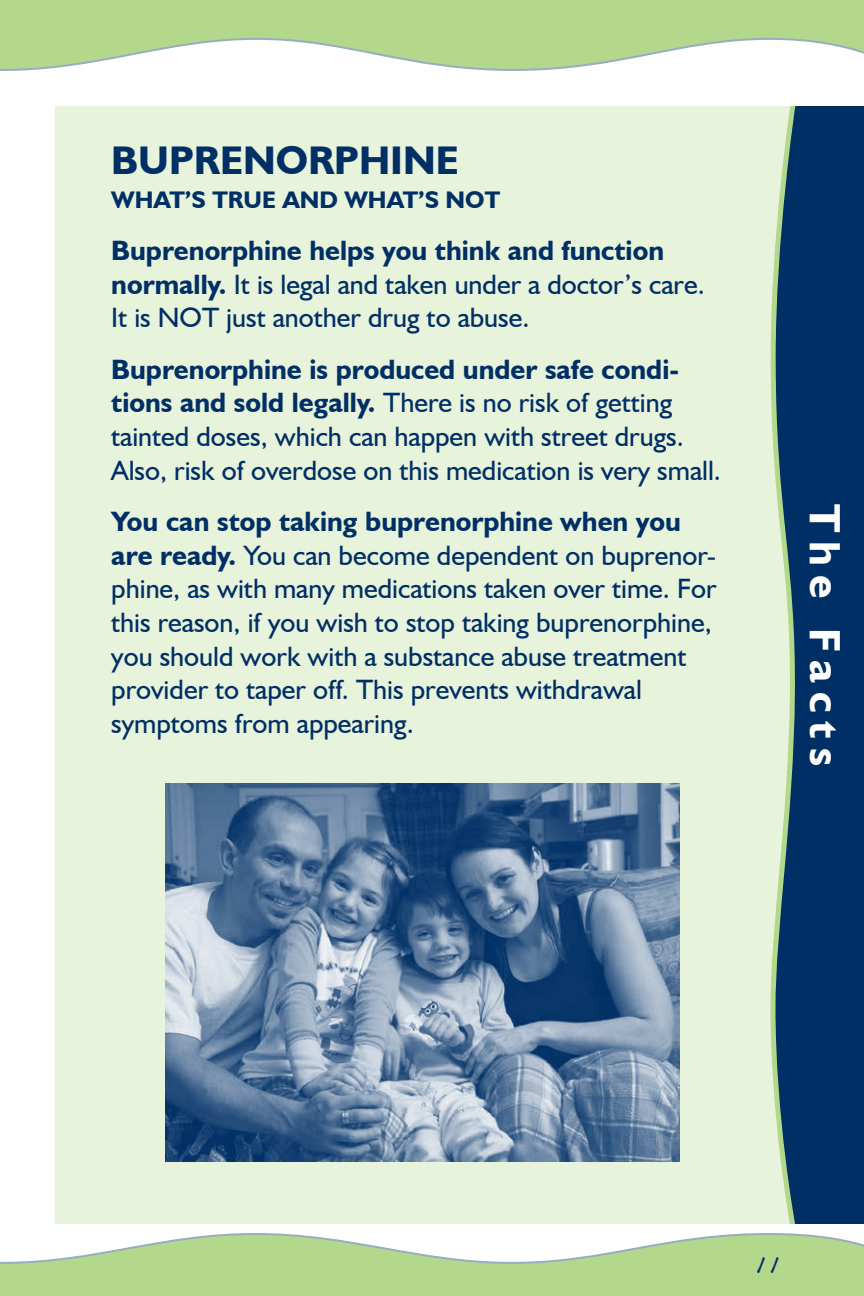
<style>
.page{position:relative;width:864px;height:1296px;background:#fff}
.page>*{position:absolute;margin:0;border:0;box-sizing:border-box;transform-origin:0 0}
.t1{font:700 44px "Humanist 521 BT";letter-spacing:.2em;color:#fff}
.box_title-blue{font:700 40px "Humanist 521 BT";color:#002f65}
.text{font:28px/33.6px "Humanist 521 BT";color:#002f65}
.box_title-blue-2{font:700 24px "Humanist 521 BT";color:#002f65}
.t2{font:20px "Annifont";color:#002f65}
.s1{font-weight:700}
</style>
<div class="page">
<svg style="left:0;top:0;width:864px;height:71px"></svg>
<svg style="left:0;top:1233px;width:864px;height:63px"></svg>
<div style="left:56px;top:106px;width:764px;height:1118px;background:#e8f3dc"></div>
<svg style="left:771px;top:250px;width:4px;height:854px"></svg>
<svg style="left:775px;top:106px;width:89px;height:1118px;background:#15426d"></svg>
<img style="left:166px;top:784px;width:513px;height:378px">
<p class="box_title-blue" style="left:111px;top:136px;width:349px">BUPRENORPHINE</p>
<p class="box_title-blue-2" style="left:111px;top:185px;width:390px">WHAT’S TRUE AND WHAT’S NOT</p>
<p class="text" style="left:111px;top:233px;width:595px"><span class="s1">Buprenorphine helps you think and function normally.</span> It is legal and taken under a doctor’s care.<br>It is NOT just another drug to abuse.</p>
<p class="text" style="left:111px;top:352px;width:611px"><span class="s1">Buprenorphine is produced under safe condi&shy;tions and sold legally.</span> There is no risk of getting tainted doses, which can happen with street drugs.<br>Also, risk of overdose on this medication is very small.</p>
<p class="text" style="left:111px;top:504px;width:607px"><span class="s1">You can stop taking buprenorphine when you are ready.</span> You can become dependent on buprenor&shy;phine, as with many medications taken over time. For this reason, if you wish to stop taking buprenorphine, you should work with a substance abuse treatment provider to taper off. This prevents withdrawal symptoms from appearing.</p>
<h1 class="t1" style="left:852px;top:504px;width:264px;rotate:90deg">The Facts</h1>
<p class="t2" style="left:752px;top:1249px;width:29px">11</p>
</div>
